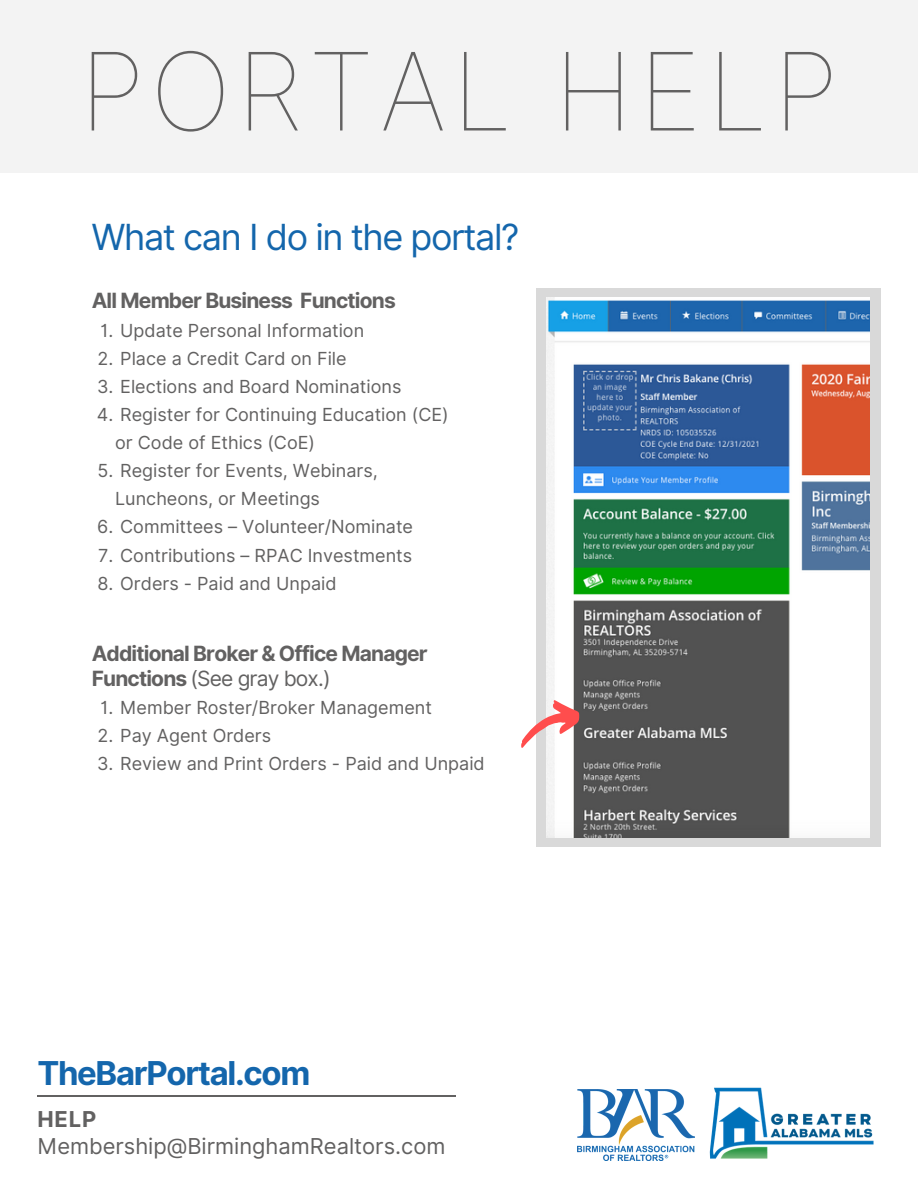
<style>
.page{position:relative;width:918px;height:1188px;background:#fff}
.page>*{position:absolute;margin:0;border:0;box-sizing:border-box;transform-origin:0 0}
.t1{font:108px "Inter Thin BETA";letter-spacing:.05em;color:#626161}
.t2{font:36px "Inter";letter-spacing:-.04em;color:#1466ac}
.t3{font:700 32.85px "Inter";letter-spacing:-.04em;color:#1466ac}
.t4{font:21.9px "Inter";color:#626161}
.t5{font:700 21.9px "Inter";color:#626161}
.t6{font:700 21px/24.8px "Inter";letter-spacing:-.04em;color:#626161}
.t7{font:18px/28.2px "Inter";color:#626161}
.s1{font-weight:400}
</style>
<div class="page">
<div style="left:0;top:0;width:918px;height:172px;background:#f3f3f3"></div>
<hr style="left:37px;top:1096px;width:419px;height:1px;background:#626161">
<img style="left:577px;top:1089px;width:117px;height:71px">
<img style="left:709px;top:1087px;width:165px;height:72px">
<div style="left:536px;top:288px;width:344px;height:558px;background:#d9d9d9"></div>
<img style="left:547px;top:297px;width:323px;height:540px">
<svg style="left:521px;top:695px;width:63px;height:53px"></svg>
<h1 class="t1" style="left:79px;top:27px;width:761px">PORTAL HELP</h1>
<h2 class="t2" style="left:92px;top:215px;width:429px">What can I do in the portal?</h2>
<p class="t6" style="left:92px;top:288px;width:306px">All Member Business Functions</p>
<p class="t7" style="left:101px;top:316px;width:265px">1. Update Personal Information</p>
<p class="t7" style="left:98px;top:344px;width:251px">2. Place a Credit Card on File</p>
<p class="t7" style="left:97px;top:372px;width:306px">3. Elections and Board Nominations</p>
<p class="t7" style="left:115px;top:400px;width:335px;text-indent:-18px">4. Register for Continuing Education (CE) or Code of Ethics (CoE)</p>
<p class="t7" style="left:115px;top:457px;width:264px;text-indent:-18px">5. Register for Events, Webinars,<br>Luncheons, or Meetings</p>
<p class="t7" style="left:97px;top:513px;width:317px">6. Committees – Volunteer/Nominate</p>
<p class="t7" style="left:98px;top:541px;width:316px">7. Contributions – RPAC Investments</p>
<p class="t7" style="left:97px;top:569px;width:241px">8. Orders - Paid and Unpaid</p>
<p class="t6" style="left:92px;top:641px;width:338px">Additional Broker &amp; Office Manager<br>Functions <span class="s1">(See gray box.)</span></p>
<p class="t7" style="left:101px;top:693px;width:333px">1. Member Roster/Broker Management</p>
<p class="t7" style="left:98px;top:722px;width:175px">2. Pay Agent Orders</p>
<p class="t7" style="left:97px;top:750px;width:389px">3. Review and Print Orders - Paid and Unpaid</p>
<h3 class="t3" style="left:37px;top:1053px;width:275px">TheBarPortal.com</h3>
<p class="t5" style="left:37px;top:1106px;width:61px">HELP</p>
<p class="t4" style="left:37px;top:1133px;width:410px">Membership@BirminghamRealtors.com</p>
</div>
